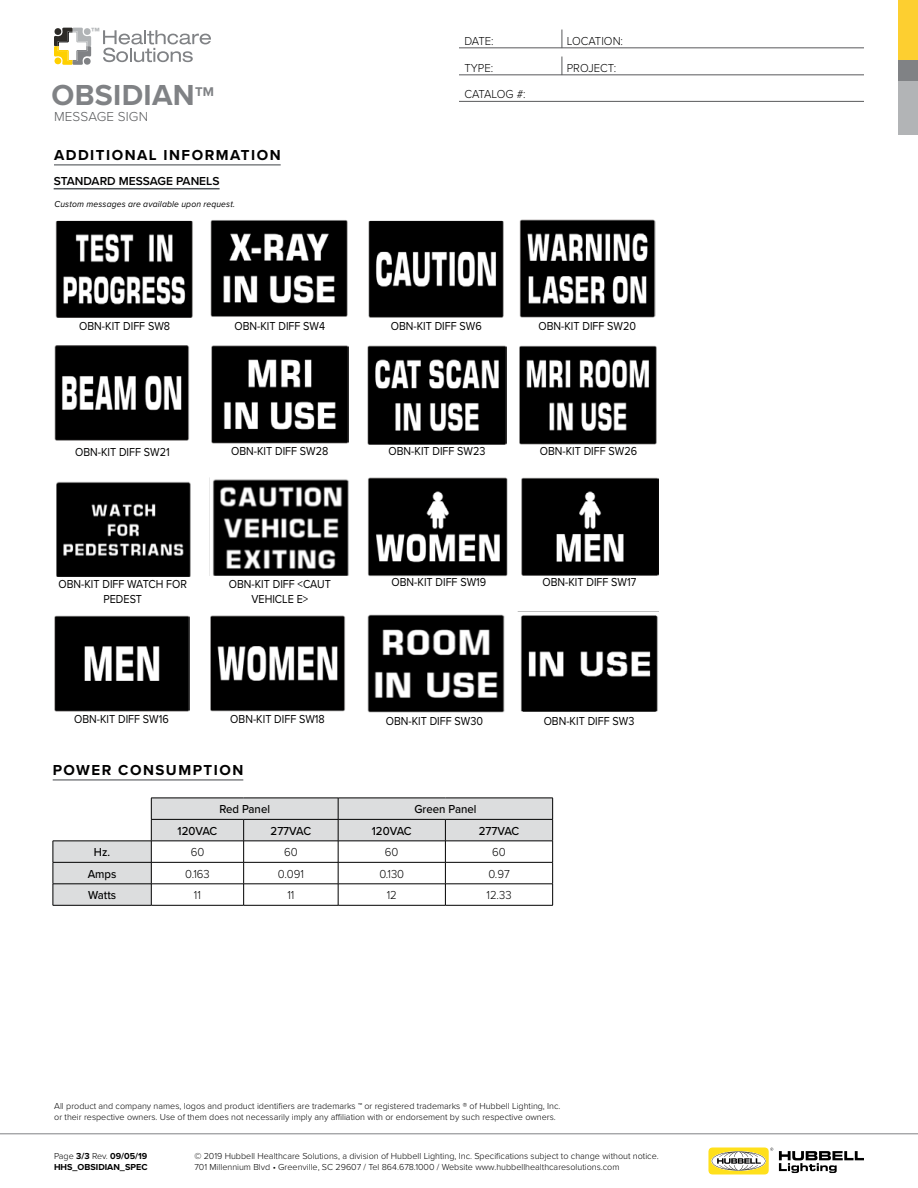
<style>
.page{position:relative;width:918px;height:1188px;background:#fff}
.page>*{position:absolute;margin:0;border:0;box-sizing:border-box;transform-origin:0 0}
.t1{font:700 30px "Proxima Nova";letter-spacing:.01em;color:#808285}
.t2{font:700 15px "Proxima Nova";letter-spacing:.1em;color:#000}
.t3{font:300 13.5px "Proxima Nova";letter-spacing:.01em;color:#58595b}
.t4{font:700 13.05px "Proxima Nova";color:#808285}
.t5{font:12px/14.4px "Proxima Nova";color:#000;text-align:center;scale:.9 1}
.t6{font:300 12px "Proxima Nova";color:#000;scale:.95 1}
.t7{font:500 12px "Proxima Nova";color:#000;scale:.95 1}
.t8{font:600 12px "Proxima Nova";color:#000}
.t9{font:300 12px "Proxima Nova";letter-spacing:-.02em;color:#000;scale:.95 1}
.t10{font:300 9px/10.8px "Proxima Nova";color:#000}
.t11{font:italic 9px "Proxima Nova";letter-spacing:.02em;color:#000;scale:.95 1}
.t12{font:700 9px/10.8px "Proxima Nova";color:#000}
.t13{font:700 condensed 8.7px "Helvetica Neue LT Std";color:#b1b4b6}
.s1{font-weight:300}
</style>
<div class="page">
<hr style="left:0;top:1134px;width:918px;height:1px;background:#808285">
<div style="left:898px;top:81px;width:20px;height:54px;background:#b2b4b6"></div>
<div style="left:898px;top:0;width:20px;height:61px;background:#fdcf30"></div>
<div style="left:898px;top:61px;width:20px;height:20px;background:#808285"></div>
<svg style="left:54px;top:28px;width:37px;height:37px"></svg>
<svg style="left:103px;top:30px;width:108px;height:32px"></svg>
<svg style="left:779px;top:1151px;width:85px;height:22px"></svg>
<div style="left:708px;top:1148px;width:61px;height:26px;background:#ffe01c;border-radius:5px"></div>
<svg style="left:711px;top:1151px;width:55px;height:20px"></svg>
<svg style="left:712px;top:1148px;width:61px;height:22px"></svg>
<hr style="left:459px;top:48px;width:405px;height:1px;background:#58595b">
<svg style="left:562px;top:30px;width:1px;height:18px"></svg>
<hr style="left:459px;top:75px;width:405px;height:1px;background:#58595b">
<svg style="left:562px;top:57px;width:1px;height:18px"></svg>
<hr style="left:459px;top:101px;width:405px;height:1px;background:#58595b">
<img style="left:55px;top:220px;width:138px;height:98px">
<img style="left:210px;top:220px;width:138px;height:97px">
<img style="left:368px;top:220px;width:136px;height:98px">
<img style="left:519px;top:220px;width:137px;height:97px">
<img style="left:55px;top:346px;width:135px;height:94px">
<img style="left:212px;top:346px;width:136px;height:97px">
<img style="left:367px;top:346px;width:140px;height:99px">
<img style="left:519px;top:346px;width:138px;height:99px">
<img style="left:367px;top:478px;width:141px;height:99px">
<img style="left:521px;top:478px;width:137px;height:97px">
<img style="left:54px;top:615px;width:135px;height:96px">
<img style="left:210px;top:615px;width:135px;height:96px">
<hr style="left:53px;top:905px;width:98px;height:1px;background:#000">
<hr style="left:151px;top:905px;width:93px;height:1px;background:#000">
<hr style="left:244px;top:905px;width:94px;height:1px;background:#000">
<hr style="left:338px;top:905px;width:107px;height:1px;background:#000">
<hr style="left:445px;top:905px;width:108px;height:1px;background:#000">
<svg style="left:53px;top:798px;width:500px;height:107px"></svg>
<hr style="left:151px;top:841px;width:93px;height:1px;background:#000">
<hr style="left:244px;top:841px;width:94px;height:1px;background:#000">
<hr style="left:338px;top:841px;width:107px;height:1px;background:#000">
<hr style="left:445px;top:841px;width:108px;height:1px;background:#000">
<hr style="left:54px;top:188px;width:166px;height:1px;background:#52575a">
<img style="left:518px;top:611px;width:140px;height:100px">
<img style="left:367px;top:614px;width:138px;height:99px">
<img style="left:209px;top:478px;width:140px;height:97px">
<img style="left:56px;top:481px;width:135px;height:95px">
<hr style="left:54px;top:164px;width:227px;height:2px;background:#808285">
<hr style="left:53px;top:779px;width:190px;height:2px;background:#808285">
<p class="t13" style="left:91px;top:26px;width:10px">™</p>
<h1 class="t1" style="left:51px;top:77px;width:145px">OBSIDIAN</h1>
<h3 class="t4" style="left:195px;top:84px;width:21px">TM</h3>
<h3 class="t3" style="left:54px;top:109px;width:96px">MESSAGE SIGN</h3>
<h2 class="t2" style="left:54px;top:146px;width:228px">ADDITIONAL INFORMATION</h2>
<h3 class="t8" style="left:54px;top:174px;width:167px">STANDARD MESSAGE PANELS</h3>
<p class="t11" style="left:54px;top:199px;width:192px">Custom messages are available upon request.</p>
<h3 class="t6" style="left:464px;top:34px;width:32px">DATE:</h3>
<h3 class="t6" style="left:567px;top:34px;width:61px">LOCATION:</h3>
<h3 class="t6" style="left:464px;top:61px;width:32px">TYPE:</h3>
<h3 class="t6" style="left:567px;top:61px;width:54px">PROJECT:</h3>
<h3 class="t9" style="left:464px;top:87px;width:66px">CATALOG #:</h3>
<h3 class="t5" style="left:79px;top:319px;width:103px">OBN-KIT DIFF SW8</h3>
<h3 class="t5" style="left:235px;top:319px;width:102px">OBN-KIT DIFF SW4</h3>
<h3 class="t5" style="left:391px;top:319px;width:103px">OBN-KIT DIFF SW6</h3>
<h3 class="t5" style="left:539px;top:319px;width:110px">OBN-KIT DIFF SW20</h3>
<h3 class="t5" style="left:75px;top:445px;width:107px">OBN-KIT DIFF SW21</h3>
<h3 class="t5" style="left:231px;top:444px;width:110px">OBN-KIT DIFF SW28</h3>
<h3 class="t5" style="left:389px;top:444px;width:109px">OBN-KIT DIFF SW23</h3>
<h3 class="t5" style="left:540px;top:444px;width:110px">OBN-KIT DIFF SW26</h3>
<h3 class="t5" style="left:59px;top:577px;width:144px">OBN-KIT DIFF WATCH FOR<br>PEDEST</h3>
<h3 class="t5" style="left:229px;top:577px;width:115px">OBN-KIT DIFF &lt;CAUT<br>VEHICLE E&gt;</h3>
<h3 class="t5" style="left:74px;top:713px;width:107px">OBN-KIT DIFF SW16</h3>
<h3 class="t5" style="left:230px;top:713px;width:107px">OBN-KIT DIFF SW18</h3>
<h2 class="t2" style="left:53px;top:761px;width:192px">POWER CONSUMPTION</h2>
<h3 class="t5" style="left:392px;top:576px;width:107px">OBN-KIT DIFF SW19</h3>
<h3 class="t5" style="left:543px;top:576px;width:106px">OBN-KIT DIFF SW17</h3>
<h3 class="t5" style="left:386px;top:714px;width:110px">OBN-KIT DIFF SW30</h3>
<h3 class="t5" style="left:544px;top:714px;width:102px">OBN-KIT DIFF SW3</h3>
<h3 class="t7" style="left:219px;top:802px;width:55px">Red Panel</h3>
<h3 class="t7" style="left:414px;top:802px;width:67px">Green Panel</h3>
<h3 class="t7" style="left:178px;top:824px;width:43px">120VAC</h3>
<h3 class="t7" style="left:271px;top:824px;width:44px">277VAC</h3>
<h3 class="t7" style="left:372px;top:824px;width:43px">120VAC</h3>
<h3 class="t7" style="left:479px;top:824px;width:44px">277VAC</h3>
<h3 class="t7" style="left:94px;top:845px;width:19px">Hz.</h3>
<h3 class="t6" style="left:191px;top:845px;width:16px">60</h3>
<h3 class="t6" style="left:284px;top:845px;width:16px">60</h3>
<h3 class="t6" style="left:385px;top:845px;width:16px">60</h3>
<h3 class="t6" style="left:492px;top:845px;width:16px">60</h3>
<h3 class="t7" style="left:88px;top:867px;width:32px">Amps</h3>
<h3 class="t6" style="left:185px;top:867px;width:27px">0.163</h3>
<h3 class="t6" style="left:278px;top:867px;width:29px">0.091</h3>
<h3 class="t6" style="left:379px;top:867px;width:28px">0.130</h3>
<h3 class="t6" style="left:488px;top:867px;width:24px">0.97</h3>
<h3 class="t7" style="left:88px;top:888px;width:31px">Watts</h3>
<h3 class="t6" style="left:194px;top:888px;width:9px">11</h3>
<h3 class="t6" style="left:287px;top:888px;width:9px">11</h3>
<h3 class="t6" style="left:387px;top:888px;width:12px">12</h3>
<h3 class="t6" style="left:487px;top:888px;width:28px">12.33</h3>
<p class="t10" style="left:54px;top:1101px;width:508px">All product and company names, logos and product identifiers are trademarks ™ or registered trademarks ® of Hubbell Lighting, Inc. or their respective owners. Use of them does not necessarily imply any affiliation with or endorsement by such respective owners.</p>
<p class="t12" style="left:54px;top:1151px;width:95px"><span class="s1">Page</span> 3/3 <span class="s1">Rev.</span> 09/05/19<br>HHS_OBSIDIAN_SPEC</p>
<p class="t10" style="left:194px;top:1151px;width:466px">© 2019 Hubbell Healthcare Solutions, a division of Hubbell Lighting, Inc. Specifications subject to change without notice.<br>701 Millennium Blvd • Greenville, SC 29607 / Tel 864.678.1000 / Website www.hubbellhealthcaresolutions.com</p>
</div>
